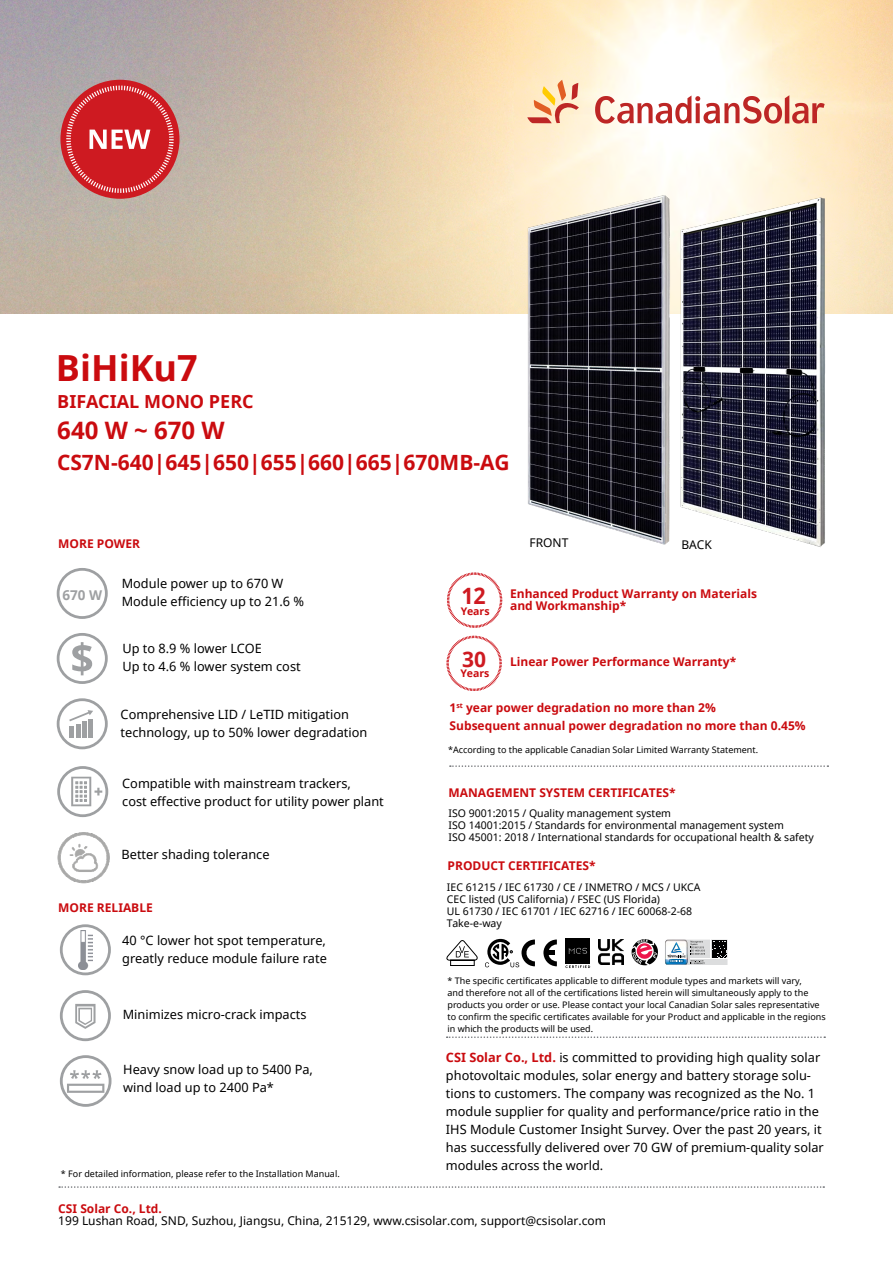
<style>
.page{position:relative;width:893px;height:1263px;background:#fff}
.page>*{position:absolute;margin:0;border:0;box-sizing:border-box;transform-origin:0 0}
.t1{font:700 36px "Noto Sans";color:#ca0b0f}
.t2{font:700 24px "Noto Sans";color:#ca0b0f}
.t3{font:700 22.5px "Noto Sans";color:#ce1a21;scale:.95 1}
.t4{font:700 21px "Noto Sans";color:#ca0b0f}
.t5{font:700 18px "Noto Sans";color:#ca0b0f}
.t6{font:700 13.5px "Noto Sans";color:#9ea0a2}
.t7{font:12.75px/18px "Noto Sans";color:#000}
.t8{font:700 12px/12px "Noto Sans";color:#ca0b0f}
.t9{font:12px "Noto Sans";color:#000}
.t10{font:10.5px/12px "Noto Sans";color:#000}
.t11{font:700 10.5px "Noto Sans";color:#ca0b0f}
.t12{font:9px/12px "Noto Sans";color:#000}
.s1{font-size:21px;color:#ce1a21}
.s2{font-weight:700;color:#ca0b0f}
</style>
<div class="page">
<img style="left:0;top:0;width:893px;height:314px">
<div style="left:60px;top:80px;width:119px;height:119px;background:#ce1a21;border-radius:50%"></div>
<svg style="left:66px;top:86px;width:108px;height:107px"></svg>
<svg style="left:447px;top:1036px;width:378px;height:2px"></svg>
<svg style="left:450px;top:765px;width:378px;height:2px"></svg>
<svg style="left:57px;top:698px;width:51px;height:51px"></svg>
<svg style="left:57px;top:633px;width:51px;height:51px"></svg>
<svg style="left:57px;top:568px;width:51px;height:51px"></svg>
<svg style="left:57px;top:766px;width:51px;height:51px"></svg>
<svg style="left:60px;top:990px;width:51px;height:51px"></svg>
<svg style="left:60px;top:1055px;width:52px;height:52px"></svg>
<img style="left:57px;top:832px;width:53px;height:52px">
<svg style="left:60px;top:924px;width:51px;height:51px"></svg>
<img style="left:79px;top:930px;width:13px;height:39px">
<img style="left:639px;top:163px;width:226px;height:384px">
<img style="left:514px;top:177px;width:170px;height:370px">
<svg style="left:59px;top:1186px;width:765px;height:2px"></svg>
<svg style="left:446px;top:636px;width:56px;height:55px"></svg>
<svg style="left:447px;top:572px;width:55px;height:56px"></svg>
<svg style="left:543px;top:939px;width:14px;height:27px"></svg>
<svg style="left:446px;top:940px;width:32px;height:26px"></svg>
<svg style="left:485px;top:938px;width:50px;height:29px"></svg>
<svg style="left:632px;top:939px;width:26px;height:26px"></svg>
<svg style="left:665px;top:939px;width:63px;height:25px"></svg>
<img style="left:599px;top:939px;width:24px;height:25px">
<div style="left:565px;top:938px;width:25px;height:25px;background:#000"></div>
<svg style="left:569px;top:948px;width:18px;height:6px"></svg>
<svg style="left:565px;top:965px;width:25px;height:3px"></svg>
<svg style="left:527px;top:80px;width:52px;height:43px;background:#f1be97"></svg>
<svg style="left:595px;top:95px;width:230px;height:29px"></svg>
<h1 class="t1" style="left:56px;top:342px;width:143px">BiHiKu7</h1>
<h3 class="t5" style="left:57px;top:389px;width:198px">BIFACIAL MONO PERC</h3>
<h2 class="t2" style="left:57px;top:413px;width:169px">640 W ~ 670 W</h2>
<h3 class="t4" style="left:57px;top:447px;width:454px">CS7N-640|645|650|655|660|665|670MB-AG</h3>
<p class="t8" style="left:58px;top:538px;width:83px">MORE POWER</p>
<p class="t9" style="left:529px;top:535px;width:40px">FRONT</p>
<p class="t9" style="left:682px;top:536px;width:32px">BACK</p>
<p class="t6" style="left:62px;top:585px;width:41px">670 W</p>
<p class="t7" style="left:122px;top:574px;width:184px">Module power up to 670 W<br>Module efficiency up to 21.6 %</p>
<p class="t7" style="left:122px;top:639px;width:180px">Up to 8.9 % lower LCOE<br>Up to 4.6 % lower system cost</p>
<p class="t7" style="left:121px;top:705px;width:248px">Comprehensive LID / LeTID mitigation technology, up to 50% lower degradation</p>
<p class="t7" style="left:122px;top:774px;width:263px">Compatible with mainstream trackers,<br>cost effective product for utility power plant</p>
<p class="t7" style="left:122px;top:845px;width:150px">Better shading tolerance</p>
<p class="t8" style="left:58px;top:902px;width:96px">MORE RELIABLE</p>
<p class="t7" style="left:122px;top:931px;width:206px">40 °C lower hot spot temperature, greatly reduce module failure rate</p>
<p class="t7" style="left:123px;top:1005px;width:185px">Minimizes micro-crack impacts</p>
<p class="t7" style="left:123px;top:1060px;width:191px">Heavy snow load up to 5400 Pa, wind load up to 2400 Pa*</p>
<p class="t12" style="left:61px;top:1167px;width:280px">* For detailed information, please refer to the Installation Manual.</p>
<h3 class="t3" style="left:461px;top:579px;width:27px">12</h3>
<p class="t8" style="left:510px;top:587px;width:248px">Enhanced Product Warranty on Materials and Workmanship*</p>
<p class="t8" style="left:462px;top:655px;width:275px"><span class="s1">30</span> Linear Power Performance Warranty*</p>
<p class="t11" style="left:461px;top:603px;width:30px">Years</p>
<p class="t11" style="left:460px;top:666px;width:30px">Years</p>
<p class="t8" style="left:450px;top:698px;width:358px;line-height:18px">1<sup>st</sup> year power degradation no more than 2%<br>Subsequent annual power degradation no more than 0.45%</p>
<p class="t12" style="left:448px;top:743px;width:312px">*According to the applicable Canadian Solar Limited Warranty Statement.</p>
<p class="t8" style="left:449px;top:787px;width:229px">MANAGEMENT SYSTEM CERTIFICATES*</p>
<p class="t10" style="left:449px;top:806px;width:367px">ISO 9001:2015 / Quality management system<br>ISO 14001:2015 / Standards for environmental management system<br>ISO 45001: 2018 / International standards for occupational health &amp; safety</p>
<p class="t8" style="left:448px;top:859px;width:150px">PRODUCT CERTIFICATES*</p>
<p class="t10" style="left:447px;top:880px;width:255px">IEC 61215 / IEC 61730 / CE / INMETRO / MCS / UKCA CEC listed (US California) / FSEC (US Florida)<br>UL 61730 / IEC 61701 / IEC 62716 / IEC 60068-2-68<br>Take-e-way</p>
<p class="t12" style="left:447px;top:974px;width:380px">* The specific certificates applicable to different module types and markets will vary,<br>and therefore not all of the certifications listed herein will simultaneously apply to the products you order or use. Please contact your local Canadian Solar sales representative to confirm the specific certificates available for your Product and applicable in the regions in which the products will be used.</p>
<p class="t7" style="left:446px;top:1048px;width:379px"><span class="s2">CSI Solar Co., Ltd.</span> is committed to providing high quality solar photovoltaic modules, solar energy and battery storage solu&shy;tions to customers. The company was recognized as the No. 1 module supplier for quality and performance/price ratio in the IHS Module Customer Insight Survey. Over the past 20 years, it has successfully delivered over 70 GW of premium-quality solar modules across the world.</p>
<p class="t8" style="left:58px;top:1202px;width:105px">CSI Solar Co., Ltd.</p>
<p class="t9" style="left:58px;top:1212px;width:549px">199 Lushan Road, SND, Suzhou, Jiangsu, China, 215129, www.csisolar.com, support@csisolar.com</p>
</div>
